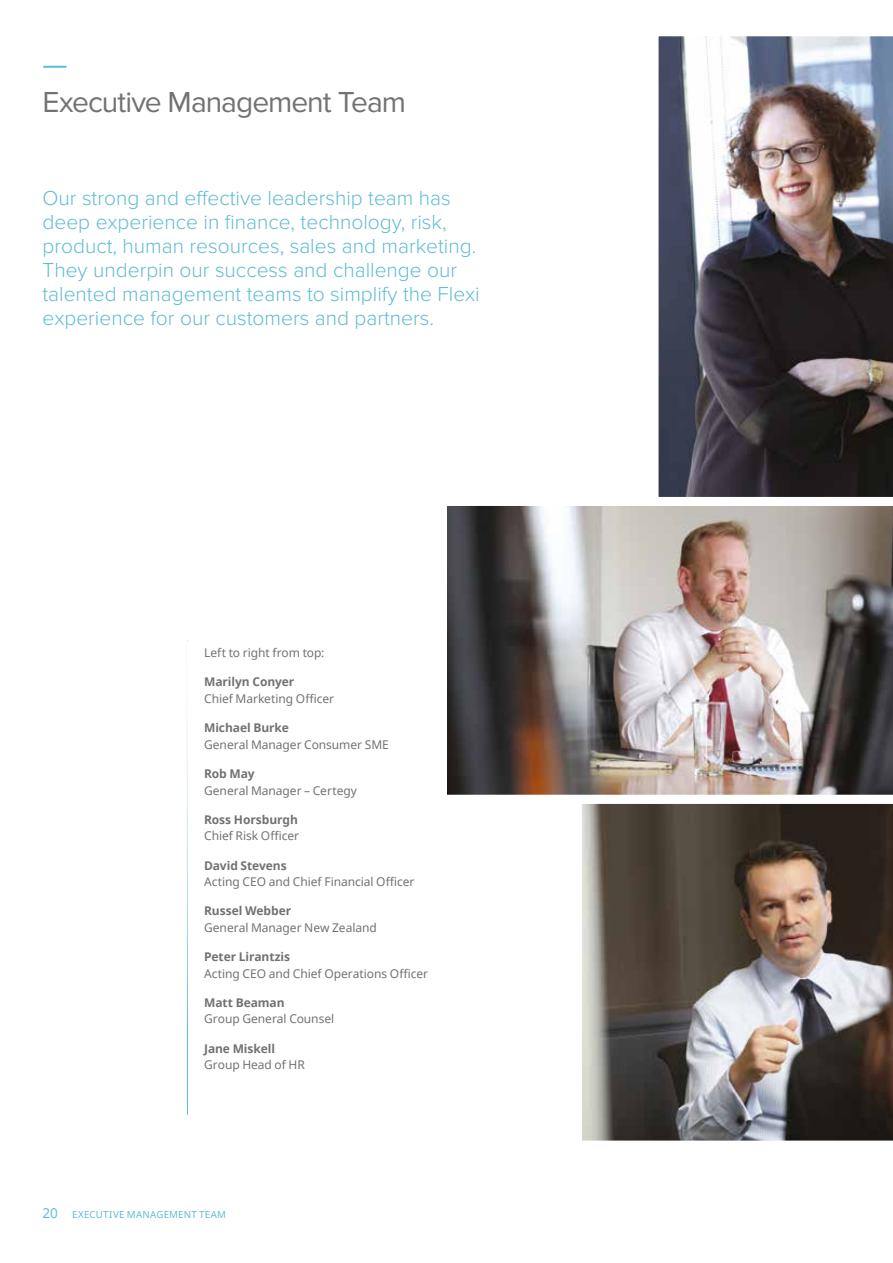
<style>
.page{position:relative;width:893px;height:1263px;background:#fff}
.page>*{position:absolute;margin:0;border:0;box-sizing:border-box;transform-origin:0 0}
.t1{font:30px "Proxima Nova";letter-spacing:-.035em;color:#717271}
.t2{font:30px "Proxima Nova";color:#60bcd5}
.t3{font:300 21px/24px "Proxima Nova";color:#60bcd5}
.t4{font:13.5px "Noto Sans";color:#60bcd5}
.t5{font:12px "Noto Sans";letter-spacing:-.005em;color:#717271}
.t6{font:700 12px "Noto Sans";letter-spacing:-.005em;color:#717271}
.t7{font:9.75px "Noto Sans";letter-spacing:.025em;color:#60bcd5}
</style>
<div class="page">
<img style="left:658px;top:36px;width:235px;height:461px">
<img style="left:582px;top:804px;width:311px;height:337px">
<img style="left:447px;top:506px;width:446px;height:298px">
<h1 class="t2" style="left:43px;top:47px;width:26px">—</h1>
<h1 class="t1" style="left:43px;top:85px;width:365px">Executive Management Team</h1>
<p class="t3" style="left:43px;top:186px;width:439px">Our strong and effective leadership team has deep experience in finance, technology, risk, product, human resources, sales and marketing.<br>They underpin our success and challenge our talented management teams to simplify the Flexi experience for our customers and partners.</p>
<p class="t5" style="left:204px;top:645px;width:122px">Left to right from top:</p>
<p class="t6" style="left:204px;top:674px;width:92px">Marilyn Conyer</p>
<p class="t5" style="left:204px;top:690px;width:131px">Chief Marketing Officer</p>
<p class="t6" style="left:204px;top:719px;width:86px">Michael Burke</p>
<p class="t5" style="left:204px;top:736px;width:186px">General Manager Consumer SME</p>
<p class="t6" style="left:204px;top:765px;width:52px">Rob May</p>
<p class="t5" style="left:204px;top:782px;width:154px">General Manager – Certegy</p>
<p class="t6" style="left:204px;top:811px;width:95px">Ross Horsburgh</p>
<p class="t5" style="left:204px;top:828px;width:97px">Chief Risk Officer</p>
<p class="t6" style="left:204px;top:857px;width:84px">David Stevens</p>
<p class="t5" style="left:204px;top:873px;width:212px">Acting CEO and Chief Financial Officer</p>
<p class="t6" style="left:204px;top:902px;width:89px">Russel Webber</p>
<p class="t5" style="left:204px;top:919px;width:174px">General Manager New Zealand</p>
<p class="t6" style="left:204px;top:948px;width:88px">Peter Lirantzis</p>
<p class="t5" style="left:204px;top:965px;width:226px">Acting CEO and Chief Operations Officer</p>
<p class="t6" style="left:204px;top:994px;width:82px">Matt Beaman</p>
<p class="t5" style="left:204px;top:1011px;width:132px">Group General Counsel</p>
<p class="t6" style="left:204px;top:1040px;width:72px">Jane Miskell</p>
<p class="t5" style="left:204px;top:1056px;width:102px">Group Head of HR</p>
<p class="t4" style="left:43px;top:1204px;width:17px">20</p>
<p class="t7" style="left:72px;top:1208px;width:155px">EXECUTIVE MANAGEMENT TEAM</p>
</div>
